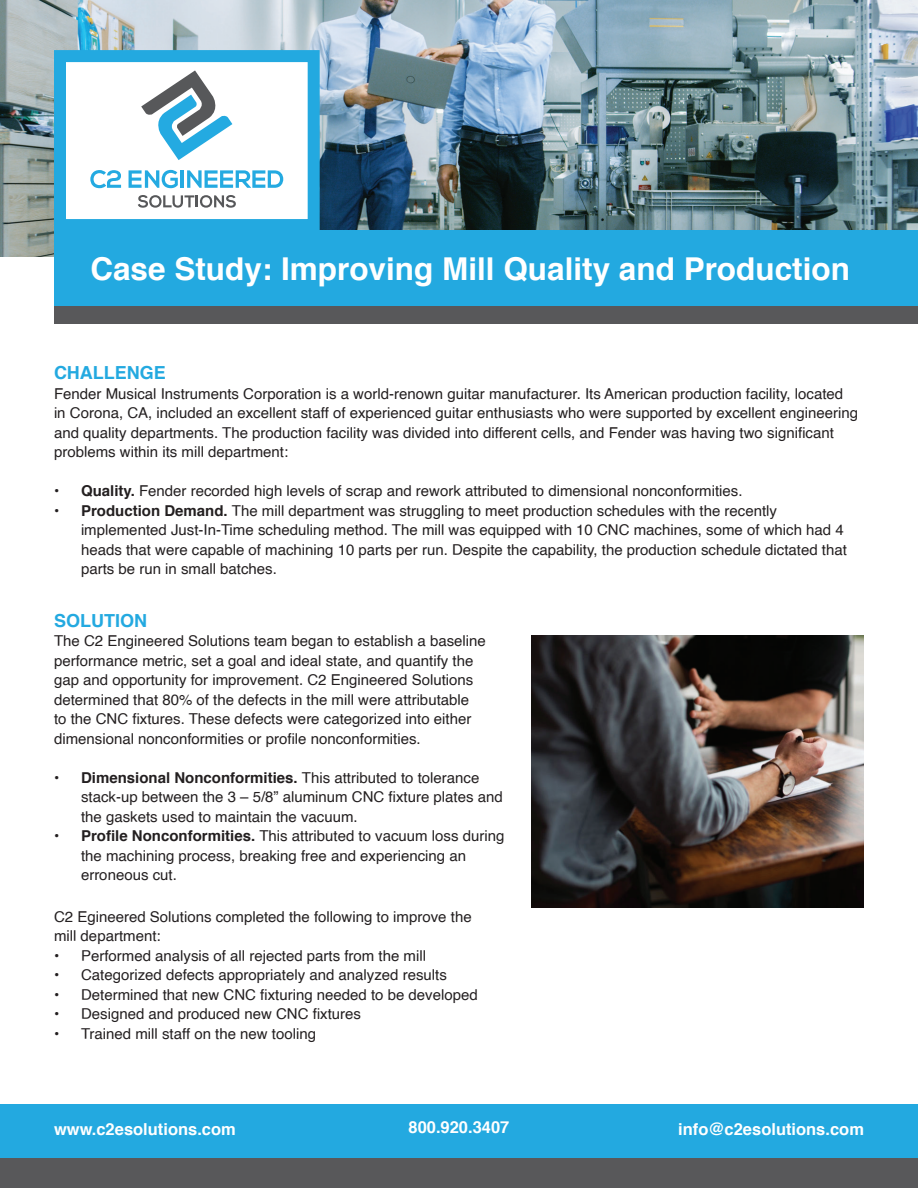
<style>
.page{position:relative;width:918px;height:1188px;background:#fff}
.page>*{position:absolute;margin:0;border:0;box-sizing:border-box;transform-origin:0 0}
.t1{font:700 31.5px "Helvetica";color:#fff}
.t2{font:700 18px "Helvetica";color:#23a9e0}
.t3{font:700 16.5px "Helvetica";color:#fff}
.t4{font:15px/19.5px "Helvetica";color:#231f20}
.s1{font-weight:700}
</style>
<div class="page">
<img style="left:0;top:0;width:918px;height:256px">
<div style="left:54px;top:231px;width:864px;height:75px;background:#23a9e0"></div>
<div style="left:54px;top:306px;width:864px;height:17px;background:#58585a"></div>
<div style="left:54px;top:50px;width:266px;height:181px;background:#fff;border:12px solid #23a9e0"></div>
<svg style="left:141px;top:70px;width:91px;height:90px"></svg>
<svg style="left:90px;top:170px;width:31px;height:18px"></svg>
<svg style="left:129px;top:170px;width:49px;height:18px"></svg>
<hr style="left:181px;top:170px;width:3px;height:18px;background:#24aae1">
<svg style="left:187px;top:170px;width:96px;height:18px"></svg>
<svg style="left:138px;top:195px;width:98px;height:13px"></svg>
<div style="left:0;top:1104px;width:918px;height:69px;background:#23a9e0"></div>
<div style="left:0;top:1158px;width:918px;height:30px;background:#58585a"></div>
<img style="left:531px;top:636px;width:333px;height:271px">
<h1 class="t1" style="left:90px;top:244px;width:761px">Case Study: Improving Mill Quality and Production</h1>
<p class="t2" style="left:54px;top:358px;width:113px">CHALLENGE</p>
<p class="t4" style="left:54px;top:384px;width:806px">Fender Musical Instruments Corporation is a world-renown guitar manufacturer. Its American production facility, located in Corona, CA, included an excellent staff of experienced guitar enthusiasts who were supported by excellent engineering and quality departments. The production facility was divided into different cells, and Fender was having two significant problems within its mill department:</p>
<p class="t4" style="left:54px;top:482px;width:690px"><span class="s1">• Quality.</span> Fender recorded high levels of scrap and rework attributed to dimensional nonconformities.</p>
<p class="t4" style="left:81px;top:501px;width:768px;text-indent:-27px"><span class="s1">• Production Demand.</span> The mill department was struggling to meet production schedules with the recently implemented Just-In-Time scheduling method. The mill was equipped with 10 CNC machines, some of which had 4 heads that were capable of machining 10 parts per run. Despite the capability, the production schedule dictated that parts be run in small batches.</p>
<p class="t2" style="left:54px;top:606px;width:95px">SOLUTION</p>
<p class="t4" style="left:54px;top:632px;width:433px">The C2 Engineered Solutions team began to establish a baseline performance metric, set a goal and ideal state, and quantify the gap and opportunity for improvement. C2 Engineered Solutions determined that 80% of the defects in the mill were attributable<br>to the CNC fixtures. These defects were categorized into either dimensional nonconformities or profile nonconformities.</p>
<p class="t4" style="left:81px;top:768px;width:423px;text-indent:-27px"><span class="s1">• Dimensional Nonconformities.</span> This attributed to tolerance stack-up between the 3 – 5/8” aluminum CNC fixture plates and the gaskets used to maintain the vacuum.</p>
<p class="t4" style="left:81px;top:827px;width:425px;text-indent:-27px"><span class="s1">• Profile Nonconformities.</span> This attributed to vacuum loss during the machining process, breaking free and experiencing an erroneous cut.</p>
<p class="t4" style="left:54px;top:907px;width:419px">C2 Egineered Solutions completed the following to improve the mill department:</p>
<p class="t4" style="left:54px;top:946px;width:374px">• Performed analysis of all rejected parts from the mill</p>
<p class="t4" style="left:54px;top:965px;width:394px">• Categorized defects appropriately and analyzed results</p>
<p class="t4" style="left:54px;top:985px;width:425px">• Determined that new CNC fixturing needed to be developed</p>
<p class="t4" style="left:54px;top:1004px;width:309px">• Designed and produced new CNC fixtures</p>
<p class="t4" style="left:54px;top:1024px;width:264px">• Trained mill staff on the new tooling</p>
<p class="t3" style="left:54px;top:1116px;width:183px">www.c2esolutions.com</p>
<p class="t3" style="left:409px;top:1114px;width:102px">800.920.3407</p>
<p class="t3" style="left:678px;top:1116px;width:187px">info@c2esolutions.com</p>
</div>
